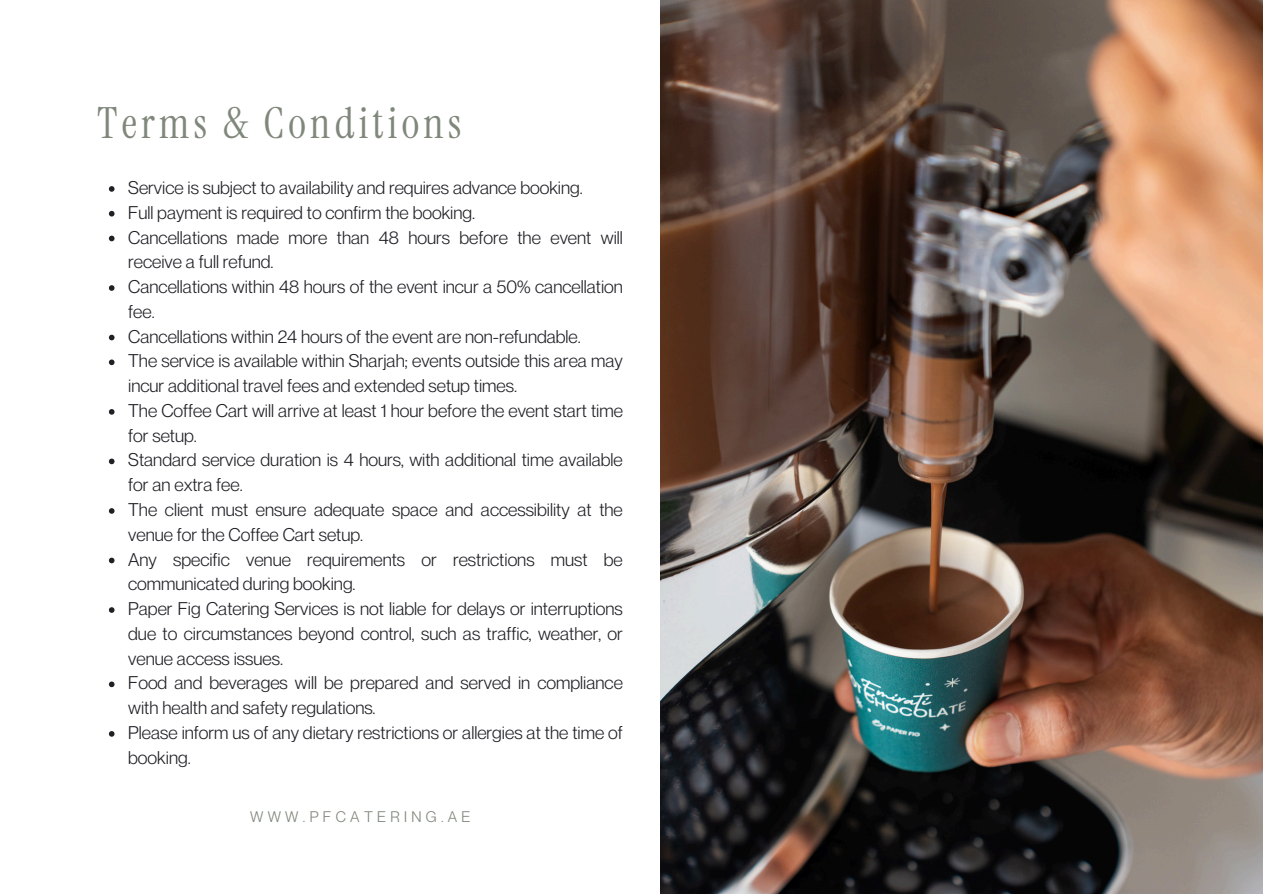
<style>
.page{position:relative;width:1263px;height:894px;background:#fff}
.page>*{position:absolute;margin:0;border:0;box-sizing:border-box;transform-origin:0 0}
.t1{font:42.9px "Instrument Serif";letter-spacing:.1em;color:#80877b}
.t2{font:18px/24.8px "Neue Montreal";color:#201f25}
.t3{font:15px "Neue Montreal";letter-spacing:.29em;color:#80877b}
</style>
<div class="page">
<img style="left:660px;top:0;width:602px;height:893px">
<svg style="left:109px;top:186px;width:6px;height:6px"></svg>
<svg style="left:109px;top:211px;width:6px;height:5px"></svg>
<svg style="left:109px;top:235px;width:6px;height:6px"></svg>
<svg style="left:109px;top:285px;width:6px;height:6px"></svg>
<svg style="left:109px;top:334px;width:6px;height:6px"></svg>
<svg style="left:109px;top:359px;width:6px;height:6px"></svg>
<svg style="left:109px;top:409px;width:6px;height:5px"></svg>
<svg style="left:109px;top:458px;width:6px;height:6px"></svg>
<svg style="left:109px;top:508px;width:6px;height:5px"></svg>
<svg style="left:109px;top:557px;width:6px;height:6px"></svg>
<svg style="left:109px;top:607px;width:6px;height:5px"></svg>
<svg style="left:109px;top:681px;width:6px;height:6px"></svg>
<svg style="left:109px;top:731px;width:6px;height:5px"></svg>
<p class="t1" style="left:98px;top:96px;width:365px">Terms &amp; Conditions</p>
<p class="t2" style="left:128px;top:175px;width:456px">Service is subject to availability and requires advance booking.</p>
<p class="t2" style="left:128px;top:200px;width:348px">Full payment is required to confirm the booking.</p>
<p class="t2" style="left:128px;top:224px;width:496px">Cancellations made more than 48 hours before the event will receive a full refund.</p>
<p class="t2" style="left:128px;top:274px;width:496px">Cancellations within 48 hours of the event incur a 50% cancellation fee.</p>
<p class="t2" style="left:128px;top:323px;width:454px">Cancellations within 24 hours of the event are non-refundable.</p>
<p class="t2" style="left:128px;top:348px;width:496px">The service is available within Sharjah; events outside this area may incur additional travel fees and extended setup times.</p>
<p class="t2" style="left:128px;top:398px;width:496px">The Coffee Cart will arrive at least 1 hour before the event start time for setup.</p>
<p class="t2" style="left:128px;top:447px;width:496px">Standard service duration is 4 hours, with additional time available for an extra fee.</p>
<p class="t2" style="left:128px;top:497px;width:496px">The client must ensure adequate space and accessibility at the venue for the Coffee Cart setup.</p>
<p class="t2" style="left:128px;top:546px;width:496px">Any specific venue requirements or restrictions must be communicated during booking.</p>
<p class="t2" style="left:128px;top:596px;width:496px;text-align:justify">Paper Fig Catering Services is not liable for delays or interruptions due to circumstances beyond control, such as traffic, weather, or venue access issues.</p>
<p class="t2" style="left:128px;top:670px;width:496px">Food and beverages will be prepared and served in compliance with health and safety regulations.</p>
<p class="t2" style="left:128px;top:719px;width:496px">Please inform us of any dietary restrictions or allergies at the time of booking.</p>
<p class="t3" style="left:250px;top:807px;width:222px">WWW.PFCATERING.AE</p>
</div>
